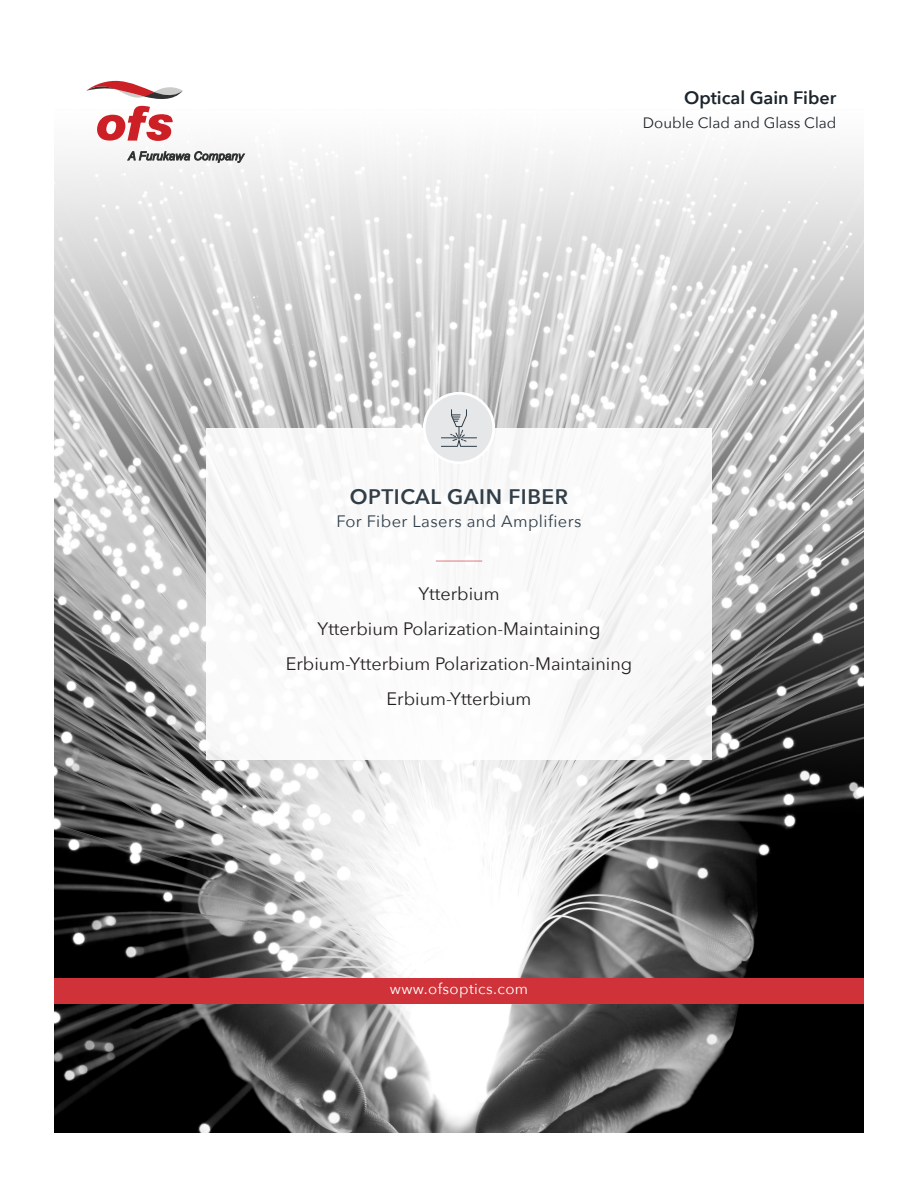
<style>
.page{position:relative;width:918px;height:1188px;background:#fff}
.page>*{position:absolute;margin:0;border:0;box-sizing:border-box;transform-origin:0 0}
.t1{font:600 21px "Avenir Next";letter-spacing:.025em;color:#313e48}
.t2{font:18px/35.1px "Avenir Next";color:#231f20;text-align:center}
.t3{font:600 18px "Avenir Next";color:#1d252c}
.t4{font:16.5px "Avenir Next";letter-spacing:.025em;color:#313e48}
.t5{font:15px "Avenir Next";color:#1d252c}
.t6{font:15px "Avenir Next";letter-spacing:.025em;color:#fff}
</style>
<div class="page">
<img style="left:54px;top:152px;width:810px;height:981px">
<svg style="left:128px;top:151px;width:117px;height:12px"></svg>
<svg style="left:86px;top:80px;width:97px;height:61px"></svg>
<div style="left:54px;top:978px;width:810px;height:25px;background:#cf3339"></div>
<div style="left:206px;top:428px;width:506px;height:332px;background:#fff"></div>
<hr style="left:436px;top:560px;width:46px;height:2px;background:#cf3339">
<div style="left:424px;top:393px;width:70px;height:70px;background:#e6e7e8;border-radius:50%"></div>
<svg style="left:441px;top:409px;width:36px;height:38px"></svg>
<div style="left:423px;top:392px;width:72px;height:72px;border:3px solid #fff;border-radius:50%"></div>
<p class="t3" style="left:684px;top:82px;width:154px">Optical Gain Fiber</p>
<p class="t5" style="left:643px;top:110px;width:195px">Double Clad and Glass Clad</p>
<p class="t1" style="left:350px;top:479px;width:220px">OPTICAL GAIN FIBER</p>
<p class="t4" style="left:337px;top:508px;width:246px">For Fiber Lasers and Amplifiers</p>
<p class="t2" style="left:286px;top:575px;width:348px">Ytterbium<br>Ytterbium Polarization-Maintaining<br>Erbium-Ytterbium Polarization-Maintaining<br>Erbium-Ytterbium</p>
<p class="t6" style="left:390px;top:976px;width:140px">www.ofsoptics.com</p>
</div>
